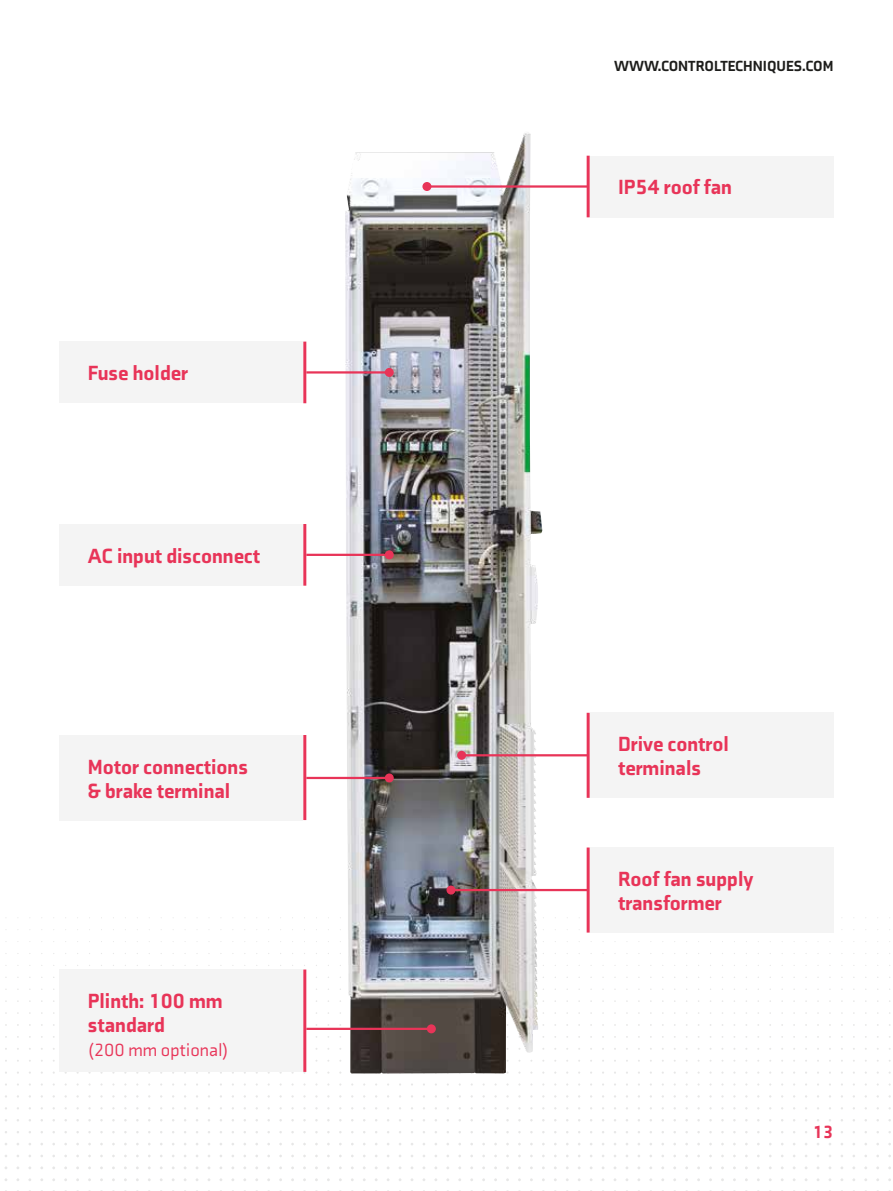
<style>
.page{position:relative;width:893px;height:1191px;background:#fff}
.page>*{position:absolute;margin:0;border:0;box-sizing:border-box;transform-origin:0 0}
.t1{font:900 21px/24px "Axia";color:#e83458}
.t2{font:18px "Axia";color:#e83458}
.t3{font:900 18px "Axia";color:#e83458}
.t4{font:900 15px "Axia";color:#1d1d1b}
</style>
<div class="page">
<img style="left:345px;top:133px;width:194px;height:940px">
<div style="left:60px;top:969px;width:243px;height:102px;background:#f4f4f4"></div>
<div style="left:590px;top:156px;width:243px;height:61px;background:#f4f4f4"></div>
<div style="left:60px;top:341px;width:243px;height:62px;background:#f4f4f4"></div>
<div style="left:60px;top:524px;width:243px;height:61px;background:#f4f4f4"></div>
<div style="left:60px;top:735px;width:243px;height:85px;background:#f4f4f4"></div>
<hr style="left:306px;top:1027px;width:125px;height:3px;background:#e83458">
<div style="left:427px;top:1024px;width:9px;height:9px;background:#e83458;border-radius:50%"></div>
<hr style="left:427px;top:185px;width:161px;height:3px;background:#e83458">
<div style="left:422px;top:182px;width:9px;height:9px;background:#e83458;border-radius:50%"></div>
<hr style="left:306px;top:371px;width:83px;height:2px;background:#e83458">
<div style="left:385px;top:368px;width:9px;height:9px;background:#e83458;border-radius:50%"></div>
<hr style="left:306px;top:554px;width:83px;height:2px;background:#e83458">
<div style="left:385px;top:550px;width:9px;height:9px;background:#e83458;border-radius:50%"></div>
<hr style="left:306px;top:777px;width:83px;height:2px;background:#e83458">
<div style="left:385px;top:773px;width:9px;height:9px;background:#e83458;border-radius:50%"></div>
<hr style="left:462px;top:754px;width:126px;height:2px;background:#e83458">
<div style="left:457px;top:751px;width:9px;height:9px;background:#e83458;border-radius:50%"></div>
<hr style="left:451px;top:889px;width:137px;height:2px;background:#e83458">
<div style="left:446px;top:885px;width:9px;height:9px;background:#e83458;border-radius:50%"></div>
<hr style="left:303px;top:969px;width:3px;height:102px;background:#e83458">
<hr style="left:587px;top:156px;width:3px;height:61px;background:#e83458">
<hr style="left:303px;top:341px;width:3px;height:62px;background:#e83458">
<hr style="left:303px;top:524px;width:3px;height:61px;background:#e83458">
<hr style="left:303px;top:735px;width:3px;height:85px;background:#e83458">
<hr style="left:587px;top:713px;width:3px;height:85px;background:#e83458">
<hr style="left:587px;top:847px;width:3px;height:85px;background:#e83458">
<div style="left:590px;top:713px;width:243px;height:85px;background:#f4f4f4"></div>
<div style="left:590px;top:847px;width:243px;height:85px;background:#f4f4f4"></div>
<p class="t1" style="left:88px;top:361px;width:102px">Fuse holder</p>
<p class="t1" style="left:88px;top:543px;width:174px">AC input disconnect</p>
<p class="t1" style="left:88px;top:754px;width:161px">Motor connections &amp; brake terminal</p>
<p class="t1" style="left:88px;top:988px;width:136px">Plinth: 100 mm standard</p>
<p class="t2" style="left:88px;top:1039px;width:142px">(200 mm optional)</p>
<p class="t4" style="left:614px;top:56px;width:221px">WWW.CONTROLTECHNIQUES.COM</p>
<p class="t1" style="left:618px;top:175px;width:115px">IP54 roof fan</p>
<p class="t1" style="left:618px;top:732px;width:112px">Drive control terminals</p>
<p class="t1" style="left:618px;top:866px;width:137px">Roof fan supply transformer</p>
<p class="t3" style="left:813px;top:1121px;width:22px">13</p>
</div>
